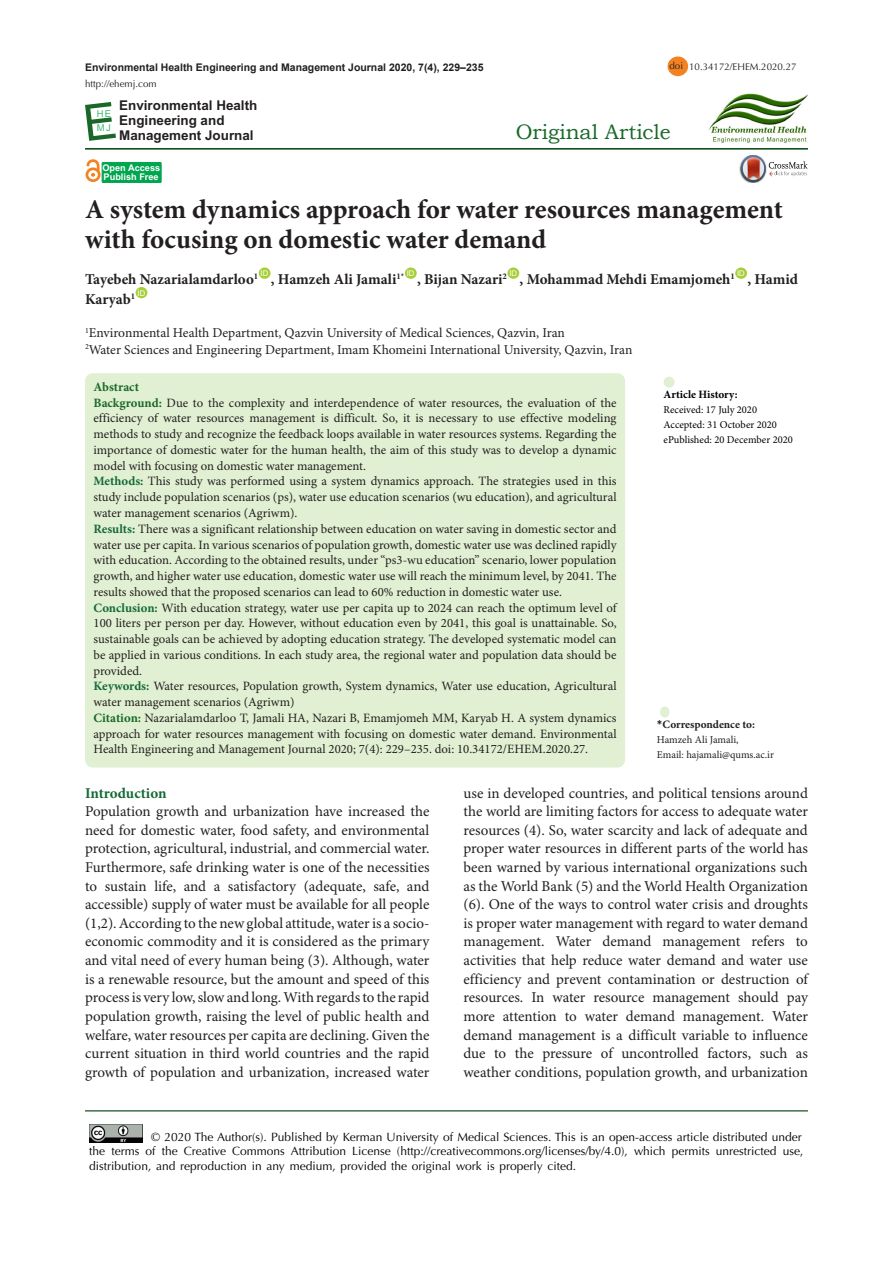
<style>
.page{position:relative;width:893px;height:1263px;background:#fff}
.page>*{position:absolute;margin:0;border:0;box-sizing:border-box;transform-origin:0 0}
.Default{font:700 27px/30px "Minion Pro";color:#231f20}
.t1{font:21px "Bookman Old Style";color:#196928}
.t2{font:15px/18.6px "Minion Pro";color:#231f20;text-align:justify}
.Default-2{font:700 15px "Minion Pro";color:#231f20}
.t3{font:700 15px "Minion Pro";letter-spacing:-.005em;color:#156936}
.Default-3{font:13.5px "Minion Pro";color:#231f20}
.t4{font:700 13.5px/15px "Arial";color:#231f20}
.Default-4{font:12.75px/15.8px "Minion Pro";color:#231f20;text-align:justify}
.Default-5{font:700 12.75px "Minion Pro";color:#196928}
.t5{font:12px/14.4px "Optima LT Std";color:#010202}
.t6{font:700 11.25px "Minion Pro";color:#231f20}
.t7{font:700 11.25px "Minion Pro";color:#000}
.t8{font:700 10.5px "Arial";color:#231f20}
.t9{font:10.5px "Minion Pro";color:#000}
.t10{font:10.5px "Minion Pro";letter-spacing:-.005em;color:#231f20}
.t11{font:9.75px "Optima LT Std";color:#231f20}
.t12{font:9.45px/14.5px "Arial";color:#41b977}
.t13{font:700 9.15px/9px "Arial";color:#fff}
.t14{font:7.8px "Arial";color:#fff}
.s1{font-weight:700;color:#196928}
.s2{font-weight:700;color:#156a37}
.s3{font-family:"Calibri"}
</style>
<div class="page">
<hr style="left:85px;top:148px;width:723px;height:2px;background:#00410f">
<div style="left:259px;top:267px;width:12px;height:12px;background:#a6ce39;border-radius:50%"></div>
<div style="left:405px;top:267px;width:12px;height:12px;background:#a6ce39;border-radius:50%"></div>
<div style="left:507px;top:267px;width:12px;height:12px;background:#a6ce39;border-radius:50%"></div>
<div style="left:735px;top:267px;width:12px;height:12px;background:#a6ce39;border-radius:50%"></div>
<div style="left:136px;top:287px;width:11px;height:11px;background:#a6ce39;border-radius:50%"></div>
<div style="left:85px;top:373px;width:540px;height:394px;background:#e1f0d2;border-radius:8px"></div>
<div style="left:660px;top:706px;width:9px;height:11px;background:#e1f0d2;border-radius:50%"></div>
<div style="left:664px;top:377px;width:11px;height:11px;background:#e1f0d2;border-radius:50%"></div>
<hr style="left:85px;top:1110px;width:723px;height:1px;background:#00410f">
<svg style="left:85px;top:102px;width:31px;height:39px"></svg>
<img style="left:89px;top:1124px;width:54px;height:19px">
<div style="left:668px;top:56px;width:20px;height:20px;background:#f58220;border-radius:50%"></div>
<div style="left:102px;top:162px;width:59px;height:21px;background:#00a54f"></div>
<div style="left:102px;top:162px;width:59px;height:21px;border:1px solid #00a54f"></div>
<div style="left:86px;top:167px;width:15px;height:15px;border:3px solid #f58220;border-radius:50%"></div>
<svg style="left:85px;top:161px;width:16px;height:16px"></svg>
<img style="left:708px;top:94px;width:100px;height:49px">
<img style="left:739px;top:163px;width:2px;height:13px">
<svg style="left:741px;top:155px;width:66px;height:27px"></svg>
<p class="t8" style="left:85px;top:60px;width:400px">Environmental Health Engineering and Management Journal 2020, 7(4), 229–235</p>
<p class="t11" style="left:85px;top:78px;width:73px">http://ehemj.com</p>
<p class="t12" style="left:97px;top:106px;width:16px">HE<br>MJ</p>
<p class="t4" style="left:119px;top:98px;width:140px">Environmental Health<br>Engineering and<br>Management Journal</p>
<p class="t13" style="left:102px;top:164px;width:59px">Open Access<br>Publish Free</p>
<p class="t11" style="left:669px;top:60px;width:15px">doi</p>
<p class="t11" style="left:689px;top:61px;width:109px">10.34172/EHEM.2020.27</p>
<p class="t1" style="left:516px;top:118px;width:156px">Original Article</p>
<p class="Default" style="left:85px;top:194px;width:699px">A system dynamics approach for water resources management with focusing on domestic water demand</p>
<p class="Default-2" style="left:85px;top:269px;width:175px">Tayebeh Nazarialamdarloo<sup>1</sup></p>
<p class="t14" style="left:261px;top:268px;width:9px">ID</p>
<p class="Default-2" style="left:271px;top:269px;width:135px">, Hamzeh Ali Jamali<sup>1*</sup></p>
<p class="t14" style="left:407px;top:268px;width:9px">ID</p>
<p class="t14" style="left:509px;top:268px;width:9px">ID</p>
<p class="t14" style="left:737px;top:268px;width:9px">ID</p>
<p class="Default-2" style="left:417px;top:269px;width:91px">, Bijan Nazari<sup>2</sup></p>
<p class="Default-2" style="left:520px;top:269px;width:217px">, Mohammad Mehdi Emamjomeh<sup>1</sup></p>
<p class="Default-2" style="left:747px;top:269px;width:52px">, Hamid</p>
<p class="t14" style="left:138px;top:288px;width:9px">ID</p>
<p class="Default-3" style="left:85px;top:325px;width:481px"><sup>1</sup>Environmental Health Department, Qazvin University of Medical Sciences, Qazvin, Iran</p>
<p class="Default-3" style="left:85px;top:341px;width:549px"><sup>2</sup>Water Sciences and Engineering Department, Imam Khomeini International University, Qazvin, Iran</p>
<p class="Default-5" style="left:94px;top:378px;width:47px">Abstract</p>
<p class="Default-4" style="left:94px;top:395px;width:524px"><span class="s1">Background:</span> Due to the complexity and interdependence of water resources, the evaluation of the efficiency of water resources management is difficult. So, it is necessary to use effective modeling methods to study and recognize the feedback loops available in water resources systems. Regarding the importance of domestic water for the human health, the aim of this study was to develop a dynamic model with focusing on domestic water management.</p>
<p class="Default-4" style="left:94px;top:474px;width:525px"><span class="s2">Methods:</span> This study was performed using a system dynamics approach. The strategies used in this study include population scenarios (ps), water use education scenarios (wu education), and agricultural water management scenarios (Agriwm).</p>
<p class="Default-4" style="left:94px;top:521px;width:525px"><span class="s2">Results:</span> There was a significant relationship between education on water saving in domestic sector and water use per capita. In various scenarios of population growth, domestic water use was declined rapidly with education. According to the obtained results, under “ps3-wu education” scenario, lower population growth, and higher water use education, domestic water use will reach the minimum level, by 2041. The results showed that the proposed scenarios can lead to 60% reduction in domestic water use.</p>
<p class="Default-4" style="left:94px;top:600px;width:525px"><span class="s2">Conclusion:</span> With education strategy, water use per capita up to 2024 can reach the optimum level of 100 liters per person per day. However, without education even by 2041, this goal is unattainable. So, sustainable goals can be achieved by adopting education strategy. The developed systematic model can be applied in various conditions. In each study area, the regional water and population data should be provided.</p>
<p class="Default-4" style="left:94px;top:679px;width:524px"><span class="s2">Keywords:</span> Water resources, Population growth, System dynamics, Water use education, Agricultural water management scenarios (Agriwm)</p>
<p class="Default-4" style="left:94px;top:710px;width:524px"><span class="s1">Citation:</span> Nazarialamdarloo T, Jamali HA, Nazari B, Emamjomeh MM, Karyab H. A system dynamics approach for water resources management with focusing on domestic water demand. Environmental Health Engineering and Management Journal 2020; 7(4): 229–235. doi: 10.34172/EHEM.2020.27.</p>
<p class="t6" style="left:657px;top:716px;width:99px"><span class="s3">*</span>Correspondence to:</p>
<p class="Default-2" style="left:85px;top:288px;width:52px">Karyab<sup>1</sup></p>
<p class="t7" style="left:664px;top:387px;width:76px">Article History:</p>
<p class="t9" style="left:664px;top:404px;width:95px">Received: 17 July 2020</p>
<p class="t9" style="left:664px;top:419px;width:115px">Accepted: 31 October 2020</p>
<p class="t9" style="left:664px;top:434px;width:131px">ePublished: 20 December 2020</p>
<p class="t10" style="left:657px;top:733px;width:83px">Hamzeh Ali Jamali,</p>
<p class="t10" style="left:657px;top:748px;width:118px">Email: hajamali@qums.ac.ir</p>
<p class="t3" style="left:85px;top:782px;width:83px">Introduction</p>
<p class="t2" style="left:85px;top:803px;width:346px">Population growth and urbanization have increased the need for domestic water, food safety, and environmental protection, agricultural, industrial, and commercial water.<br>Furthermore, safe drinking water is one of the necessities to sustain life, and a satisfactory (adequate, safe, and accessible) supply of water must be available for all people (1,2). According to the new global attitude, water is a socio&shy;economic commodity and it is considered as the primary and vital need of every human being (3). Although, water is a renewable resource, but the amount and speed of this process is very low, slow and long. With regards to the rapid population growth, raising the level of public health and welfare, water resources per capita are declining. Given the current situation in third world countries and the rapid growth of population and urbanization, increased water</p>
<p class="t2" style="left:463px;top:784px;width:346px">use in developed countries, and political tensions around the world are limiting factors for access to adequate water resources (4). So, water scarcity and lack of adequate and proper water resources in different parts of the world has been warned by various international organizations such as the World Bank (5) and the World Health Organization (6). One of the ways to control water crisis and droughts is proper water management with regard to water demand management. Water demand management refers to activities that help reduce water demand and water use efficiency and prevent contamination or destruction of resources. In water resource management should pay more attention to water demand management. Water demand management is a difficult variable to influence due to the pressure of uncontrolled factors, such as weather conditions, population growth, and urbanization</p>
<p class="t5" style="left:89px;top:1130px;width:715px;text-indent:62px">© 2020 The Author(s). Published by Kerman University of Medical Sciences. This is an open-access article distributed under the terms of the Creative Commons Attribution License (http://creativecommons.org/licenses/by/4.0), which permits unrestricted use, distribution, and reproduction in any medium, provided the original work is properly cited.</p>
</div>
